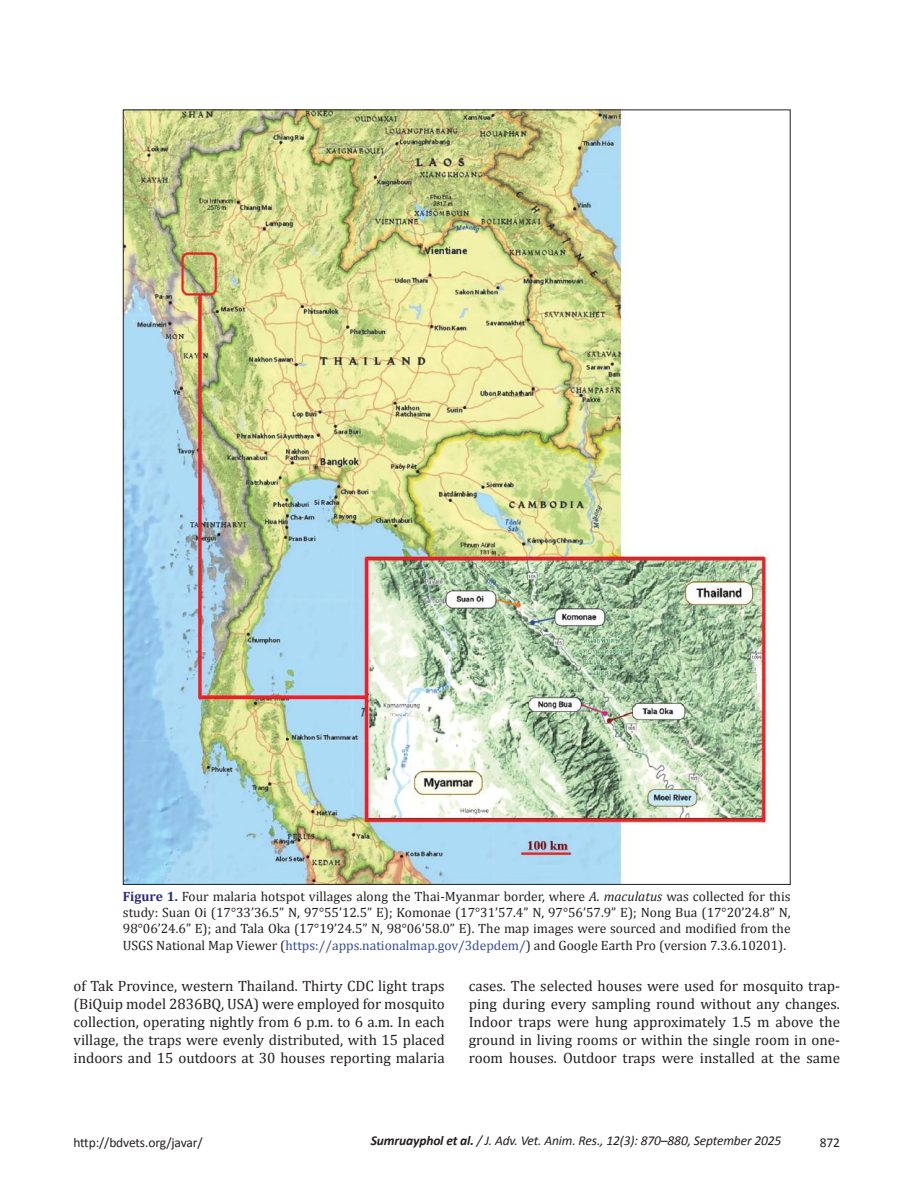
<style>
.page{position:relative;width:918px;height:1188px;background:#fff}
.page>*{position:absolute;margin:0;border:0;box-sizing:border-box;transform-origin:0 0}
.t1{font:15px/18px "Cambria";color:#241f1f;text-align:justify}
.t2{font:13.5px/16.2px "Cambria";color:#241f1f;text-align:justify}
.t3{font:italic 13.5px "Calibri";letter-spacing:-.01em;color:#241f1f}
.t4{font:13.5px "Calibri";letter-spacing:-.01em;color:#241f1f}
.s1{font-weight:700;color:#292a77}
.s2{font-style:italic}
.s3{color:#374e98}
.s4{font-weight:700}
</style>
<div class="page">
<img style="left:125px;top:112px;width:645px;height:771px">
<p class="t2" style="left:123px;top:888px;width:669px"><span class="s1">Figure 1.</span> Four malaria hotspot villages along the Thai-Myanmar border, where <span class="s2">A. maculatus</span> was collected for this study: Suan Oi (17°33’36.5” N, 97°55’12.5” E); Komonae (17°31’57.4” N, 97°56’57.9” E); Nong Bua (17°20’24.8” N, 98°06’24.6” E); and Tala Oka (17°19’24.5” N, 98°06’58.0” E). The map images were sourced and modified from the USGS National Map Viewer (<span class="s3">https://apps.nationalmap.gov/3depdem/</span>) and Google Earth Pro (version 7.3.6.10201).</p>
<p class="t1" style="left:74px;top:977px;width:373px">of Tak Province, western Thailand. Thirty CDC light traps (BiQuip model 2836BQ, USA) were employed for mosquito collection, operating nightly from 6 p.m. to 6 a.m. In each village, the traps were evenly distributed, with 15 placed indoors and 15 outdoors at 30 houses reporting malaria</p>
<p class="t1" style="left:469px;top:977px;width:373px">cases. The selected houses were used for mosquito trap&shy;ping during every sampling round without any changes.<br>Indoor traps were hung approximately 1.5 m above the ground in living rooms or within the single room in one&shy;room houses. Outdoor traps were installed at the same</p>
<p class="t4" style="left:74px;top:1134px;width:131px">http://bdvets.org/javar/</p>
<p class="t3" style="left:371px;top:1132px;width:412px"><span class="s4">Sumruayphol et al.</span> / J. Adv. Vet. Anim. Res., 12(3): 870–880, September 2025</p>
<p class="t4" style="left:820px;top:1134px;width:22px">872</p>
</div>
